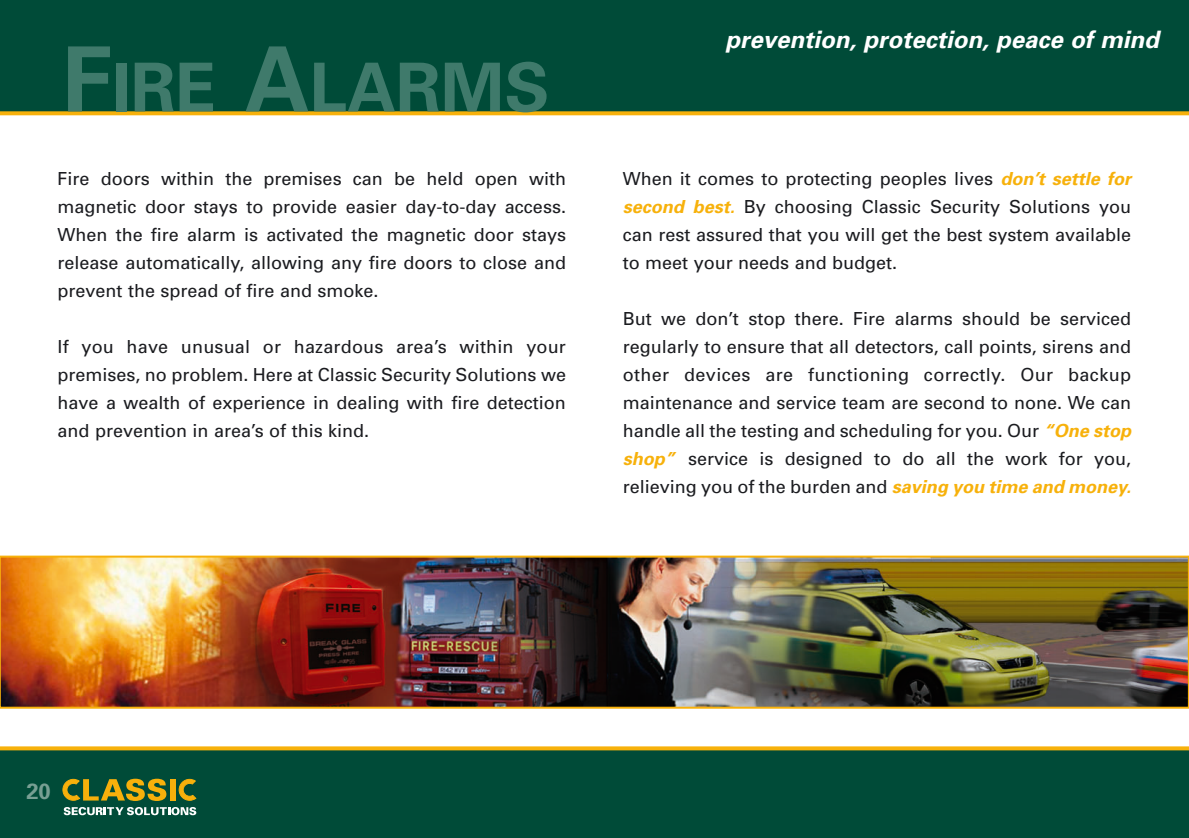
<style>
.page{position:relative;width:1189px;height:838px;background:#fff}
.page>*{position:absolute;margin:0;border:0;box-sizing:border-box;transform-origin:0 0}
.t1{font:700 67.6px "Univers";color:#3f7a6b}
.t2{font:italic 700 24px "Univers";color:#fff}
.t3{font:700 22px "Univers";color:#779f93}
.t4{font:18px/28px "Univers";color:#1b1c20;text-align:justify}
.s1{font-size:90px}
.s2{font-weight:700;font-style:italic;color:#f7b10b}
</style>
<div class="page">
<img style="left:0;top:0;width:1188px;height:838px">
<p class="t1" style="left:62px;top:63px;width:489px"><span class="s1">F</span>IRE <span class="s1">A</span>LARMS</p>
<p class="t4" style="left:58px;top:166px;width:510px">Fire doors within the premises can be held open with magnetic door stays to provide easier day-to-day access.<br>When the fire alarm is activated the magnetic door stays release automatically, allowing any fire doors to close and prevent the spread of fire and smoke.</p>
<p class="t4" style="left:58px;top:334px;width:510px">If you have unusual or hazardous area’s within your premises, no problem. Here at Classic Security Solutions we have a wealth of experience in dealing with fire detection and prevention in area’s of this kind.</p>
<p class="t2" style="left:725px;top:31px;width:435px">prevention, protection, peace of mind</p>
<p class="t4" style="left:622px;top:166px;width:510px">When it comes to protecting peoples lives <span class="s2">don’t settle for second best.</span> By choosing Classic Security Solutions you can rest assured that you will get the best system available to meet your needs and budget.</p>
<p class="t4" style="left:622px;top:306px;width:510px">But we don’t stop there. Fire alarms should be serviced regularly to ensure that all detectors, call points, sirens and other devices are functioning correctly. Our backup maintenance and service team are second to none. We can handle all the testing and scheduling for you. Our <span class="s2">“One stop shop”</span> service is designed to do all the work for you, relieving you of the burden and <span class="s2">saving you time and money.</span></p>
<p class="t3" style="left:26px;top:783px;width:26px">20</p>
</div>
